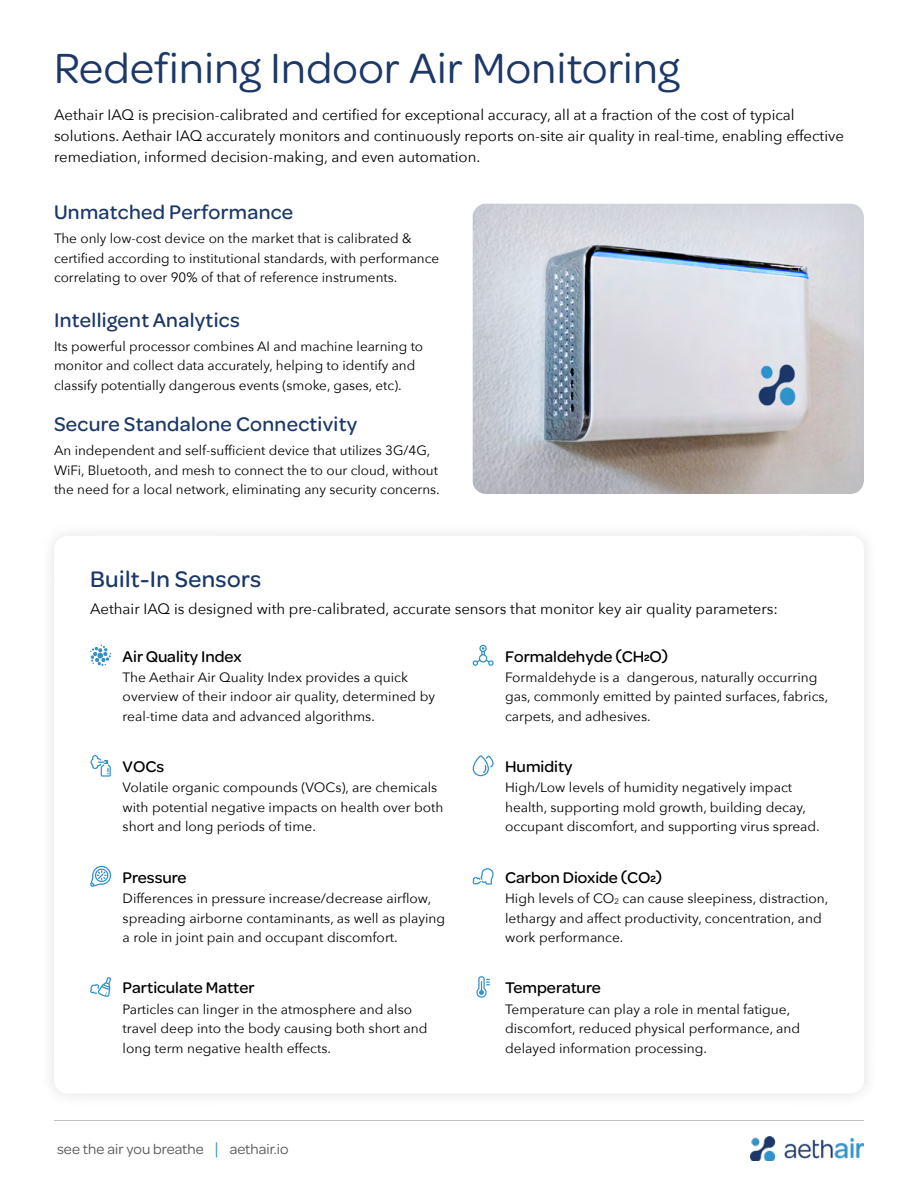
<style>
.page{position:relative;width:918px;height:1188px;background:#fff}
.page>*{position:absolute;margin:0;border:0;box-sizing:border-box;transform-origin:0 0}
.t1{font:45px "Omnes VF";letter-spacing:.01em;color:#1c3868}
.t2{font:500 24px "Omnes";letter-spacing:.015em;color:#1c3868}
.t3{font:500 21px "Omnes";letter-spacing:.015em;color:#1c3868}
.t4{font:500 16.5px "Omnes";color:#000}
.t5{font:15px/21px "Avenir Next";color:#000}
.t6{font:15px "Omnes VF";letter-spacing:.005em;color:#58595b}
.t7{font:13.5px/19.5px "Avenir Next";color:#000}
.s1{font-weight:600;font-size:9.6px}
.s2{font-size:7.8px}
.s3{font-size:18px;color:#3193c9}
</style>
<div class="page">
<img style="left:751px;top:1136px;width:113px;height:25px">
<hr style="left:54px;top:1120px;width:810px;height:1px;background:#bfbfbf">
<svg style="left:90px;top:645px;width:21px;height:21px"></svg>
<svg style="left:90px;top:755px;width:21px;height:22px"></svg>
<svg style="left:90px;top:866px;width:21px;height:21px"></svg>
<svg style="left:90px;top:977px;width:21px;height:20px"></svg>
<svg style="left:473px;top:645px;width:21px;height:21px"></svg>
<svg style="left:473px;top:755px;width:21px;height:21px"></svg>
<svg style="left:473px;top:868px;width:21px;height:17px"></svg>
<svg style="left:476px;top:976px;width:14px;height:22px"></svg>
<div style="left:459px;top:194px;width:419px;height:303px;background:#1c3868;opacity:.15"></div>
<h1 class="t1" style="left:54px;top:38px;width:627px">Redefining Indoor Air Monitoring</h1>
<p class="t5" style="left:54px;top:104px;width:792px">Aethair IAQ is precision-calibrated and certified for exceptional accuracy, all at a fraction of the cost of typical solutions. Aethair IAQ accurately monitors and continuously reports on-site air quality in real-time, enabling effective remediation, informed decision-making, and even automation.</p>
<h3 class="t3" style="left:54px;top:198px;width:241px">Unmatched Performance</h3>
<p class="t7" style="left:54px;top:228px;width:387px">The only low-cost device on the market that is calibrated &amp; certified according to institutional standards, with performance correlating to over 90% of that of reference instruments.</p>
<h3 class="t3" style="left:54px;top:306px;width:187px">Intelligent Analytics</h3>
<p class="t7" style="left:54px;top:336px;width:371px">Its powerful processor combines AI and machine learning to monitor and collect data accurately, helping to identify and classify potentially dangerous events (smoke, gases, etc).</p>
<h3 class="t3" style="left:54px;top:410px;width:305px">Secure Standalone Connectivity</h3>
<p class="t7" style="left:54px;top:440px;width:387px">An independent and self-sufficient device that utilizes 3G/4G,<br>WiFi, Bluetooth, and mesh to connect the to our cloud, without the need for a local network, eliminating any security concerns.</p>
<h2 class="t2" style="left:90px;top:563px;width:173px">Built-In Sensors</h2>
<p class="t5" style="left:90px;top:598px;width:690px">Aethair IAQ is designed with pre-calibrated, accurate sensors that monitor key air quality parameters:</p>
<p class="t4" style="left:123px;top:645px;width:121px">Air Quality Index</p>
<p class="t7" style="left:123px;top:667px;width:314px">The Aethair Air Quality Index provides a quick overview of their indoor air quality, determined by real-time data and advanced algorithms.</p>
<p class="t4" style="left:123px;top:755px;width:43px">VOCs</p>
<p class="t7" style="left:123px;top:777px;width:322px">Volatile organic compounds (VOCs), are chemicals with potential negative impacts on health over both short and long periods of time.</p>
<p class="t4" style="left:123px;top:866px;width:66px">Pressure</p>
<p class="t7" style="left:123px;top:888px;width:324px">Differences in pressure increase/decrease airflow, spreading airborne contaminants, as well as playing a role in joint pain and occupant discomfort.</p>
<p class="t4" style="left:123px;top:977px;width:134px">Particulate Matter</p>
<p class="t7" style="left:123px;top:999px;width:307px">Particles can linger in the atmosphere and also travel deep into the body causing both short and long term negative health effects.</p>
<p class="t4" style="left:505px;top:645px;width:165px">Formaldehyde (CH<span class="s1">2</span>O)</p>
<p class="t7" style="left:505px;top:667px;width:325px">Formaldehyde is a dangerous, naturally occurring gas, commonly emitted by painted surfaces, fabrics, carpets, and adhesives.</p>
<p class="t4" style="left:505px;top:755px;width:69px">Humidity</p>
<p class="t7" style="left:505px;top:777px;width:316px">High/Low levels of humidity negatively impact health, supporting mold growth, building decay, occupant discomfort, and supporting virus spread.</p>
<p class="t4" style="left:505px;top:866px;width:159px">Carbon Dioxide (CO<span class="s1">2</span>)</p>
<p class="t7" style="left:505px;top:888px;width:325px">High levels of CO<span class="s2">2</span> can cause sleepiness, distraction, lethargy and affect productivity, concentration, and work performance.</p>
<p class="t4" style="left:505px;top:977px;width:97px">Temperature</p>
<p class="t7" style="left:505px;top:999px;width:297px">Temperature can play a role in mental fatigue, discomfort, reduced physical performance, and delayed information processing.</p>
<p class="t6" style="left:57px;top:1138px;width:233px">see the air you breathe <span class="s3">|</span> aethair.io</p>
</div>
